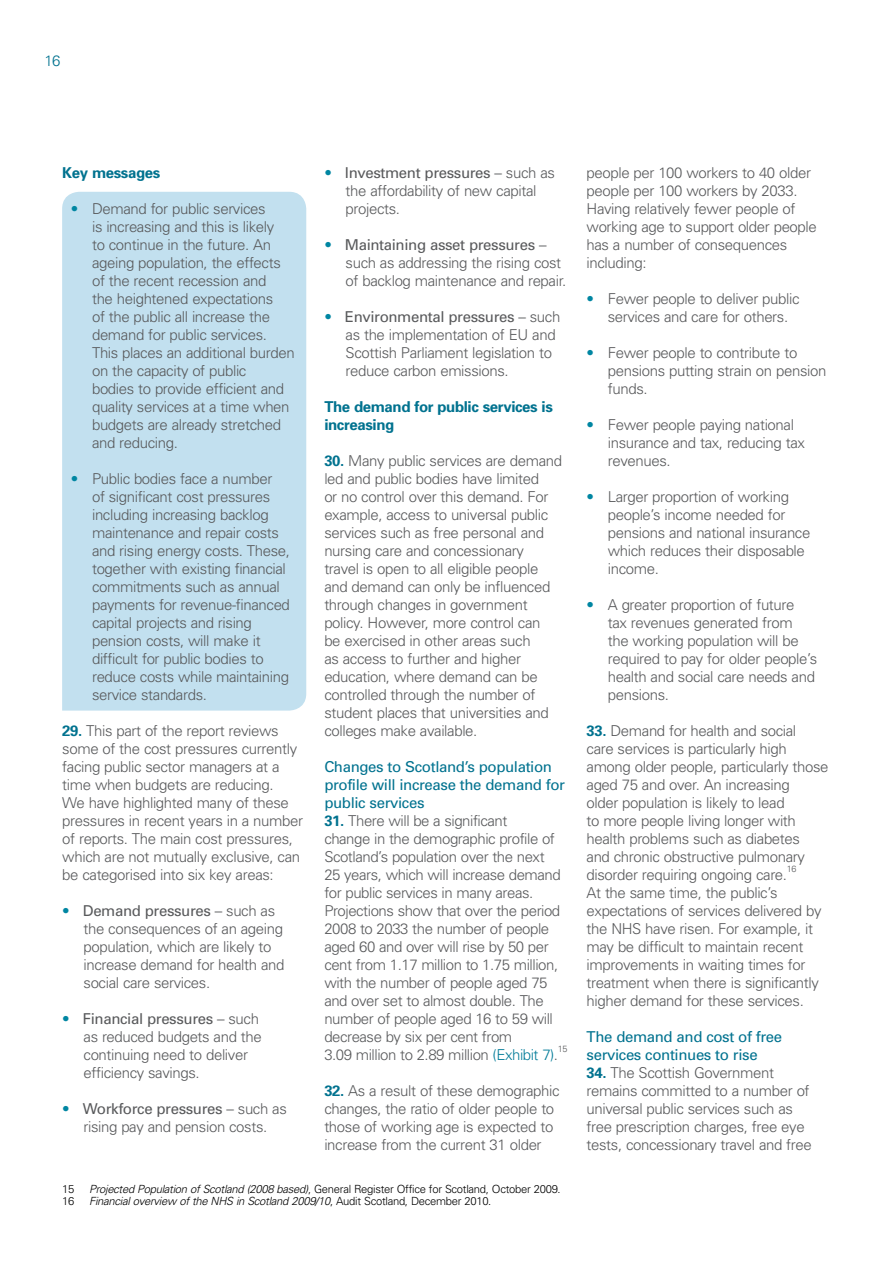
<style>
.page{position:relative;width:893px;height:1263px;background:#fff}
.page>*{position:absolute;margin:0;border:0;box-sizing:border-box;transform-origin:0 0}
.t1{font:300 15px/18px "Univers";letter-spacing:-.025em;color:#58595b}
.t2{font:15px/18px "Univers";letter-spacing:-.025em;color:#00728f}
.t3{font:700 15px/18px "Univers";letter-spacing:-.025em;color:#00728f}
.t4{font:300 15px "Univers";color:#00728f}
.t5{font:300 11.25px "Univers";letter-spacing:-.025em;color:#000}
.t6{font:italic 300 11.25px "Univers";letter-spacing:-.025em;color:#000}
.t7{font:300 9px "Univers";color:#58595b}
.s1{color:#0086a2}
.s2{font-weight:700;color:#00728f}
.s3{font-weight:400}
.s4{color:#007b98}
.s5{font-style:italic}
.s6{font-style:normal}
</style>
<div class="page">
<div style="left:62px;top:192px;width:244px;height:519px;background:#c2e0ef"></div>
<p class="t4" style="left:45px;top:52px;width:17px">16</p>
<p class="t3" style="left:62px;top:163px;width:99px">Key messages</p>
<p class="t1" style="left:92px;top:199px;width:204px;text-indent:-21px"><span class="s1">•</span> Demand for public services<br>is increasing and this is likely<br>to continue in the future. An ageing population, the effects of the recent recession and<br>the heightened expectations<br>of the public all increase the demand for public services.<br>This places an additional burden on the capacity of public<br>bodies to provide efficient and quality services at a time when budgets are already stretched and reducing.</p>
<p class="t1" style="left:92px;top:469px;width:200px;text-indent:-21px"><span class="s1">•</span> Public bodies face a number<br>of significant cost pressures including increasing backlog maintenance and repair costs and rising energy costs. These, together with existing financial commitments such as annual payments for revenue-financed capital projects and rising pension costs, will make it difficult for public bodies to reduce costs while maintaining service standards.</p>
<p class="t1" style="left:62px;top:721px;width:242px"><span class="s2">29.</span> This part of the report reviews some of the cost pressures currently facing public sector managers at a time when budgets are reducing.<br>We have highlighted many of these pressures in recent years in a number of reports. The main cost pressures, which are not mutually exclusive, can be categorised into six key areas:</p>
<p class="t1" style="left:84px;top:901px;width:202px;text-indent:-21px"><span class="s1">•</span> <span class="s3">Demand pressures</span> – such as the consequences of an ageing population, which are likely to increase demand for health and social care services.</p>
<p class="t1" style="left:84px;top:1009px;width:180px;text-indent:-21px"><span class="s1">•</span> <span class="s3">Financial pressures</span> – such as reduced budgets and the continuing need to deliver efficiency savings.</p>
<p class="t1" style="left:62px;top:1099px;width:226px;text-align:center"><span class="s1">•</span> <span class="s3">Workforce pressures</span> – such as rising pay and pension costs.</p>
<p class="t1" style="left:346px;top:163px;width:211px;text-indent:-21px"><span class="s1">•</span> <span class="s3">Investment pressures</span> – such as the affordability of new capital projects.</p>
<p class="t1" style="left:346px;top:235px;width:222px;text-indent:-21px"><span class="s1">•</span> <span class="s3">Maintaining asset pressures</span> – such as addressing the rising cost of backlog maintenance and repair.</p>
<p class="t1" style="left:346px;top:307px;width:216px;text-indent:-21px"><span class="s1">•</span> <span class="s3">Environmental pressures</span> – such as the implementation of EU and<br>Scottish Parliament legislation to reduce carbon emissions.</p>
<p class="t3" style="left:324px;top:397px;width:230px">The demand for public services is increasing</p>
<p class="t1" style="left:324px;top:451px;width:239px"><span class="s2">30.</span> Many public services are demand led and public bodies have limited<br>or no control over this demand. For example, access to universal public services such as free personal and nursing care and concessionary travel is open to all eligible people and demand can only be influenced through changes in government policy. However, more control can<br>be exercised in other areas such<br>as access to further and higher education, where demand can be controlled through the number of student places that universities and colleges make available.</p>
<p class="t2" style="left:324px;top:757px;width:242px">Changes to Scotland’s population profile will increase the demand for public services</p>
<p class="t1" style="left:324px;top:811px;width:238px"><span class="s2">31.</span> There will be a significant<br>change in the demographic profile of Scotland’s population over the next 25 years, which will increase demand for public services in many areas.<br>Projections show that over the period 2008 to 2033 the number of people aged 60 and over will rise by 50 per cent from 1.17 million to 1.75 million, with the number of people aged 75 and over set to almost double. The number of people aged 16 to 59 will decrease by six per cent from<br>3.09 million to 2.89 million <span class="s4">(Exhibit 7)</span>.</p>
<p class="t7" style="left:558px;top:1044px;width:11px">15</p>
<p class="t1" style="left:324px;top:1081px;width:237px"><span class="s2">32.</span> As a result of these demographic changes, the ratio of older people to those of working age is expected to increase from the current 31 older</p>
<p class="t5" style="left:62px;top:1182px;width:14px">15</p>
<p class="t5" style="left:89px;top:1182px;width:473px"><span class="s5">Projected Population of Scotland (2008 based)</span>, General Register Office for Scotland, October 2009.</p>
<p class="t5" style="left:62px;top:1194px;width:14px">16</p>
<p class="t6" style="left:89px;top:1194px;width:404px">Financial overview of the NHS in Scotland 2009/10<span class="s6">, Audit Scotland, December 2010.</span></p>
<p class="t1" style="left:587px;top:163px;width:232px">people per 100 workers to 40 older people per 100 workers by 2033.<br>Having relatively fewer people of working age to support older people has a number of consequences including:</p>
<p class="t1" style="left:608px;top:289px;width:193px;text-indent:-21px"><span class="s1">•</span> Fewer people to deliver public services and care for others.</p>
<p class="t1" style="left:608px;top:343px;width:220px;text-indent:-21px"><span class="s1">•</span> Fewer people to contribute to pensions putting strain on pension funds.</p>
<p class="t1" style="left:608px;top:415px;width:199px;text-indent:-21px"><span class="s1">•</span> Fewer people paying national insurance and tax, reducing tax revenues.</p>
<p class="t1" style="left:608px;top:487px;width:204px;text-indent:-21px"><span class="s1">•</span> Larger proportion of working people’s income needed for pensions and national insurance which reduces their disposable income.</p>
<p class="t1" style="left:608px;top:595px;width:211px;text-indent:-21px"><span class="s1">•</span> A greater proportion of future tax revenues generated from the working population will be required to pay for older people’s health and social care needs and pensions.</p>
<p class="t1" style="left:587px;top:721px;width:244px"><span class="s2">33.</span> Demand for health and social<br>care services is particularly high among older people, particularly those aged 75 and over. An increasing<br>older population is likely to lead<br>to more people living longer with health problems such as diabetes<br>and chronic obstructive pulmonary disorder requiring ongoing care.</p>
<p class="t7" style="left:787px;top:864px;width:11px">16</p>
<p class="t1" style="left:587px;top:883px;width:236px">At the same time, the public’s expectations of services delivered by the NHS have risen. For example, it may be difficult to maintain recent improvements in waiting times for treatment when there is significantly higher demand for these services.</p>
<p class="t2" style="left:587px;top:1027px;width:197px">The demand and cost of free services continues to rise</p>
<p class="t1" style="left:587px;top:1063px;width:227px"><span class="s2">34.</span> The Scottish Government remains committed to a number of universal public services such as free prescription charges, free eye tests, concessionary travel and free</p>
</div>
